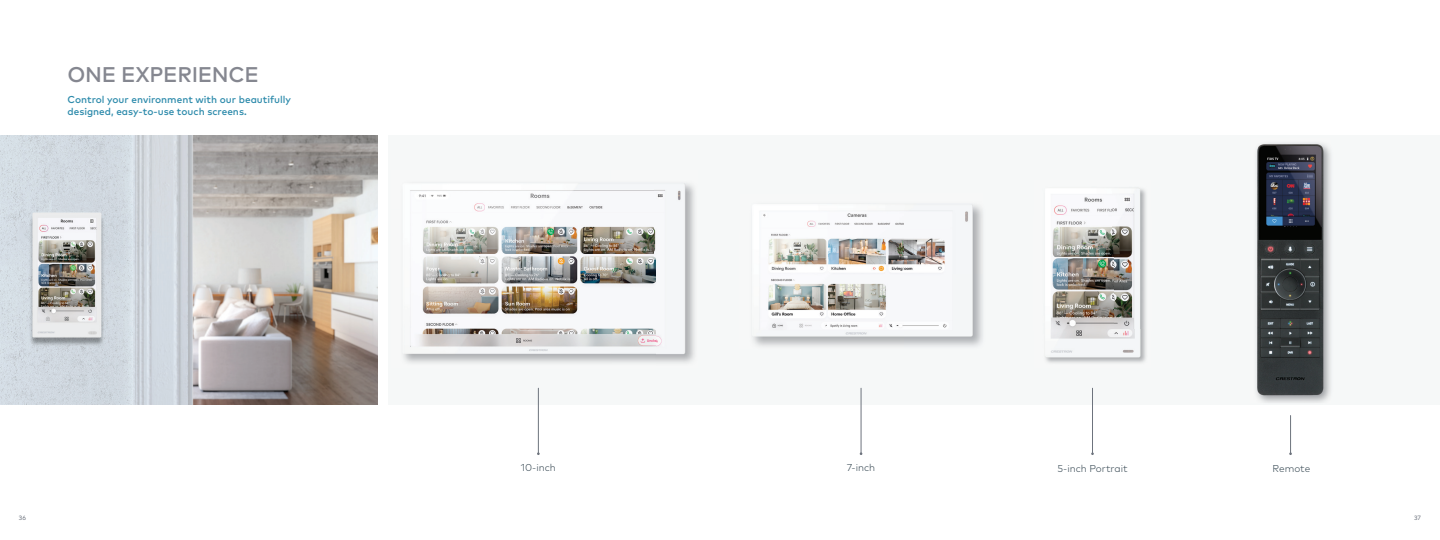
<style>
.page{position:relative;width:1440px;height:540px;background:#fff}
.page>*{position:absolute;margin:0;border:0;box-sizing:border-box;transform-origin:0 0}
.t1{font:500 21.25px "Mark Pro";letter-spacing:-.015em;color:#858790}
.t2{font:500 10px/11.2px "Mark Pro";color:#2c8aab}
.t3{font:300 10px "Mark Pro";color:#3a4b55}
.t4{font:6.25px "Mark Pro";color:#6d737d}
</style>
<div class="page">
<div style="left:388px;top:135px;width:1052px;height:270px;background:#f6f8f8"></div>
<img style="left:0;top:135px;width:377px;height:270px">
<img style="left:753px;top:204px;width:229px;height:143px">
<img style="left:403px;top:183px;width:292px;height:180px">
<img style="left:1045px;top:187px;width:101px;height:176px">
<hr style="left:861px;top:388px;width:1px;height:66px;background:#6d737d">
<hr style="left:1092px;top:388px;width:1px;height:66px;background:#6d737d">
<hr style="left:1290px;top:416px;width:1px;height:38px;background:#6d737d">
<svg style="left:54px;top:283px;width:5px;height:4px"></svg>
<img style="left:1254px;top:142px;width:76px;height:260px">
<hr style="left:538px;top:388px;width:1px;height:66px;background:#6d737d">
<h1 class="t1" style="left:68px;top:59px;width:193px">ONE EXPERIENCE</h1>
<p class="t2" style="left:68px;top:93px;width:225px">Control your environment with our beautifully designed, easy-to-use touch screens.</p>
<p class="t3" style="left:521px;top:460px;width:36px">10-inch</p>
<p class="t3" style="left:847px;top:460px;width:30px">7-inch</p>
<p class="t3" style="left:1057px;top:461px;width:72px">5-inch Portrait</p>
<p class="t3" style="left:1273px;top:461px;width:39px">Remote</p>
<p class="t4" style="left:19px;top:513px;width:9px">36</p>
<p class="t4" style="left:1414px;top:513px;width:8px">37</p>
</div>
